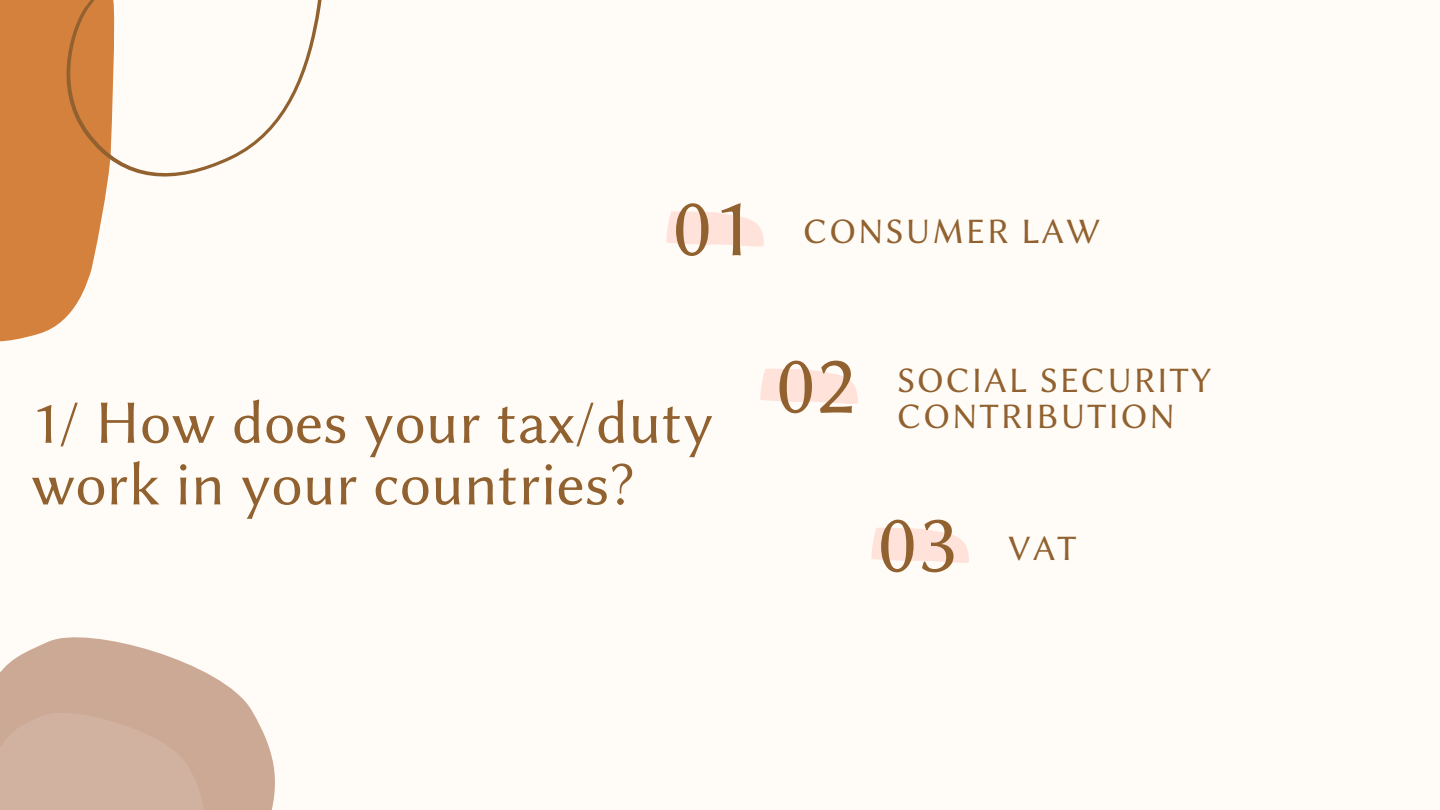
<style>
.page{position:relative;width:1440px;height:810px;background:#fffcf7}
.page>*{position:absolute;margin:0;border:0;box-sizing:border-box;transform-origin:0 0}
.t1{font:85px "Lin Biolinum O";color:#91612f}
.t2{font:62px/61.6px "Lin Biolinum O";color:#91612f}
.t3{font:36px "Lin Biolinum O";letter-spacing:.05em;color:#91612f}
</style>
<div class="page">
<svg style="left:0;top:637px;width:275px;height:173px;fill:#cca995"></svg>
<svg style="left:0;top:703px;width:209px;height:107px;background:#cfaf9c"></svg>
<svg style="left:0;top:0;width:107px;height:342px;background:#d99156"></svg>
<svg style="left:49px;top:0;width:273px;height:186px"></svg>
<svg style="left:666px;top:211px;width:98px;height:36px"></svg>
<svg style="left:760px;top:369px;width:98px;height:35px"></svg>
<svg style="left:871px;top:528px;width:98px;height:35px"></svg>
<h1 class="t1" style="left:673px;top:179px;width:81px">01</h1>
<p class="t3" style="left:803px;top:211px;width:299px">CONSUMER LAW</p>
<p class="t2" style="left:31px;top:392px;width:685px">1/ How does your tax/duty work in your countries?</p>
<h1 class="t1" style="left:776px;top:336px;width:81px">02</h1>
<p class="t3" style="left:897px;top:360px;width:316px">SOCIAL SECURITY</p>
<p class="t3" style="left:897px;top:396px;width:279px">CONTRIBUTION</p>
<h1 class="t1" style="left:878px;top:496px;width:81px">03</h1>
<p class="t3" style="left:1008px;top:528px;width:70px">VAT</p>
</div>
